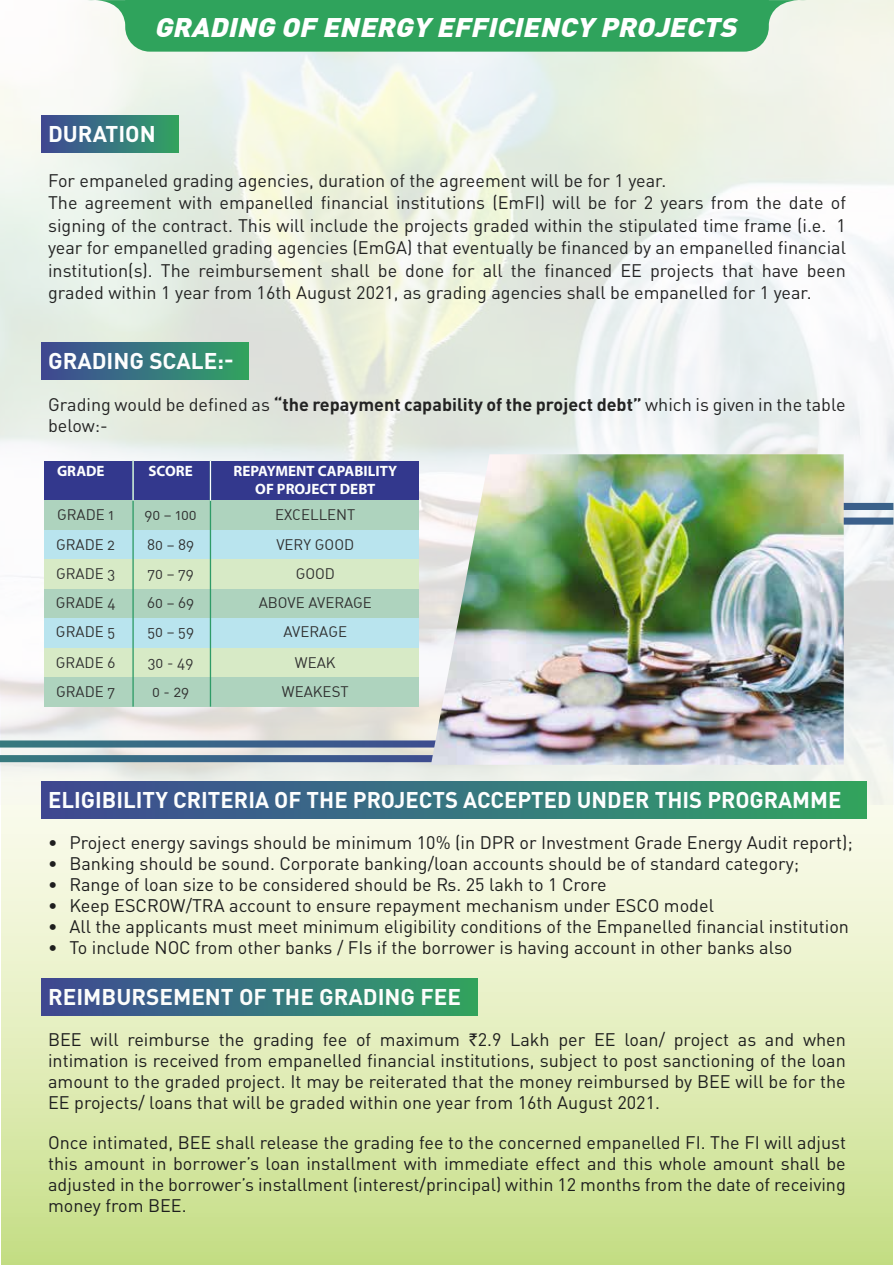
<style>
.page{position:relative;width:894px;height:1265px;background:#fff}
.page>*{position:absolute;margin:0;border:0;box-sizing:border-box;transform-origin:0 0}
.t1{font:italic 900 26.4px "DIN";color:#fff;scale:1.07 1}
.t2{font:700 22.5px "DIN Pro";color:#fdfefe}
.t3{font:700 22.5px "DIN Pro";color:#fcfdfb}
.t4{font:18px/21px "DIN Pro";color:#1e1e1e;text-align:justify}
.t5{font:18px/22.5px "DIN Pro";color:#232323}
.t6{font:15px "DIN Regular Alternate";color:#303030}
.t7{font:700 15px/18px "Myriad Pro";color:#fdfefe;text-align:center}
.s1{font-weight:700}
.s2{font-family:"Rupee"}
</style>
<div class="page">
<svg style="left:1px;top:804px;width:891px;height:460px;background:#e0ecba"></svg>
<img style="left:0;top:0;width:893px;height:804px">
<svg style="left:0;top:755px;width:431px;height:7px;background:#3c6589"></svg>
<svg style="left:0;top:740px;width:431px;height:7px;background:#456d8e"></svg>
<svg style="left:843px;top:517px;width:50px;height:7px"></svg>
<svg style="left:843px;top:503px;width:50px;height:7px"></svg>
<div style="left:42px;top:978px;width:435px;height:37px;background:linear-gradient(to right,#3e4896,#31a364)"></div>
<div style="left:42px;top:342px;width:207px;height:37px;background:linear-gradient(to right,#3e4896,#31a365)"></div>
<div style="left:42px;top:116px;width:136px;height:37px;background:linear-gradient(to right,#3e4896,#31a265)"></div>
<div style="left:42px;top:781px;width:824px;height:37px;background:linear-gradient(to right,#3e4896,#31a364)"></div>
<img style="left:431px;top:454px;width:412px;height:310px">
<div style="left:44px;top:461px;width:178px;height:40px;background:#33388d"></div>
<div style="left:211px;top:461px;width:127px;height:40px;background:#33388d"></div>
<div style="left:250px;top:461px;width:168px;height:40px;background:#33388d"></div>
<div style="left:44px;top:500px;width:374px;height:30px;background:#aed3be"></div>
<div style="left:44px;top:530px;width:374px;height:29px;background:#b9e4ee"></div>
<div style="left:44px;top:559px;width:374px;height:30px;background:#d7eac6"></div>
<div style="left:44px;top:589px;width:374px;height:29px;background:#aed3be"></div>
<div style="left:44px;top:618px;width:374px;height:29px;background:#b9e4ee"></div>
<div style="left:44px;top:647px;width:374px;height:30px;background:#d7eac6"></div>
<div style="left:44px;top:677px;width:374px;height:29px;background:#aed3be"></div>
<hr style="left:210px;top:461px;width:1px;height:245px;background:#2e9b67">
<hr style="left:132px;top:461px;width:2px;height:245px;background:#2e9b67">
<hr style="left:132px;top:461px;width:2px;height:39px;background:#fdfefe">
<hr style="left:210px;top:461px;width:1px;height:39px;background:#fdfefe">
<svg style="left:87px;top:0;width:719px;height:52px;background:#44ac6c"></svg>
<h1 class="t1" style="left:154px;top:10px;width:552px">GRADING OF ENERGY EFFICIENCY PROJECTS</h1>
<p class="t2" style="left:48px;top:115px;width:109px">DURATION</p>
<p class="t5" style="left:48px;top:167px;width:799px">For empaneled grading agencies, duration of the agreement will be for 1 year.<br>The agreement with empanelled financial institutions (EmFI) will be for 2 years from the date of signing of the contract. This will include the projects graded within the stipulated time frame (i.e. 1 year for empanelled grading agencies (EmGA) that eventually be financed by an empanelled financial institution(s). The reimbursement shall be done for all the financed EE projects that have been graded within 1 year from 16th August 2021, as grading agencies shall be empanelled for 1 year.</p>
<p class="t2" style="left:48px;top:342px;width:187px">GRADING SCALE:-</p>
<p class="t5" style="left:48px;top:392px;width:799px;line-height:21px">Grading would be defined as <span class="s1">“the repayment capability of the project debt”</span> which is given in the table below:-</p>
<p class="t7" style="left:57px;top:461px;width:49px">GRADE</p>
<p class="t7" style="left:148px;top:461px;width:46px">SCORE</p>
<p class="t7" style="left:233px;top:461px;width:165px">REPAYMENT CAPABILITY<br>OF PROJECT DEBT</p>
<p class="t6" style="left:57px;top:505px;width:59px">GRADE 1</p>
<p class="t6" style="left:144px;top:505px;width:54px">90 – 100</p>
<p class="t6" style="left:275px;top:505px;width:82px">EXCELLENT</p>
<p class="t6" style="left:56px;top:535px;width:61px">GRADE 2</p>
<p class="t6" style="left:147px;top:535px;width:49px">80 – 89</p>
<p class="t6" style="left:276px;top:535px;width:79px">VERY GOOD</p>
<p class="t6" style="left:56px;top:564px;width:61px">GRADE 3</p>
<p class="t6" style="left:147px;top:564px;width:48px">70 – 79</p>
<p class="t6" style="left:295px;top:564px;width:41px">GOOD</p>
<p class="t6" style="left:56px;top:593px;width:61px">GRADE 4</p>
<p class="t6" style="left:147px;top:593px;width:48px">60 – 69</p>
<p class="t6" style="left:259px;top:593px;width:115px">ABOVE AVERAGE</p>
<p class="t6" style="left:56px;top:622px;width:61px">GRADE 5</p>
<p class="t6" style="left:147px;top:622px;width:48px">50 – 59</p>
<p class="t6" style="left:283px;top:622px;width:65px">AVERAGE</p>
<p class="t6" style="left:56px;top:653px;width:61px">GRADE 6</p>
<p class="t6" style="left:148px;top:653px;width:47px">30 - 49</p>
<p class="t6" style="left:295px;top:653px;width:42px">WEAK</p>
<p class="t6" style="left:56px;top:682px;width:61px">GRADE 7</p>
<p class="t6" style="left:152px;top:682px;width:39px">0 - 29</p>
<p class="t6" style="left:282px;top:682px;width:68px">WEAKEST</p>
<p class="t2" style="left:48px;top:781px;width:794px">ELIGIBILITY CRITERIA OF THE PROJECTS ACCEPTED UNDER THIS PROGRAMME</p>
<p class="t4" style="left:48px;top:829px;width:806px;text-align:left">∙ Project energy savings should be minimum 10% (in DPR or Investment Grade Energy Audit report); ∙ Banking should be sound. Corporate banking/loan accounts should be of standard category;<br>∙ Range of loan size to be considered should be Rs. 25 lakh to 1 Crore<br>∙ Keep ESCROW/TRA account to ensure repayment mechanism under ESCO model<br>∙ All the applicants must meet minimum eligibility conditions of the Empanelled financial institution ∙ To include NOC from other banks / FIs if the borrower is having account in other banks also</p>
<p class="t3" style="left:48px;top:978px;width:414px">REIMBURSEMENT OF THE GRADING FEE</p>
<p class="t4" style="left:48px;top:1026px;width:799px">BEE will reimburse the grading fee of maximum <span class="s2">`</span>2.9 Lakh per EE loan/ project as and when intimation is received from empanelled financial institutions, subject to post sanctioning of the loan amount to the graded project. It may be reiterated that the money reimbursed by BEE will be for the EE projects/ loans that will be graded within one year from 16th August 2021.</p>
<p class="t4" style="left:48px;top:1130px;width:799px">Once intimated, BEE shall release the grading fee to the concerned empanelled FI. The FI will adjust this amount in borrower’s loan installment with immediate effect and this whole amount shall be adjusted in the borrower’s installment (interest/principal) within 12 months from the date of receiving money from BEE.</p>
</div>
